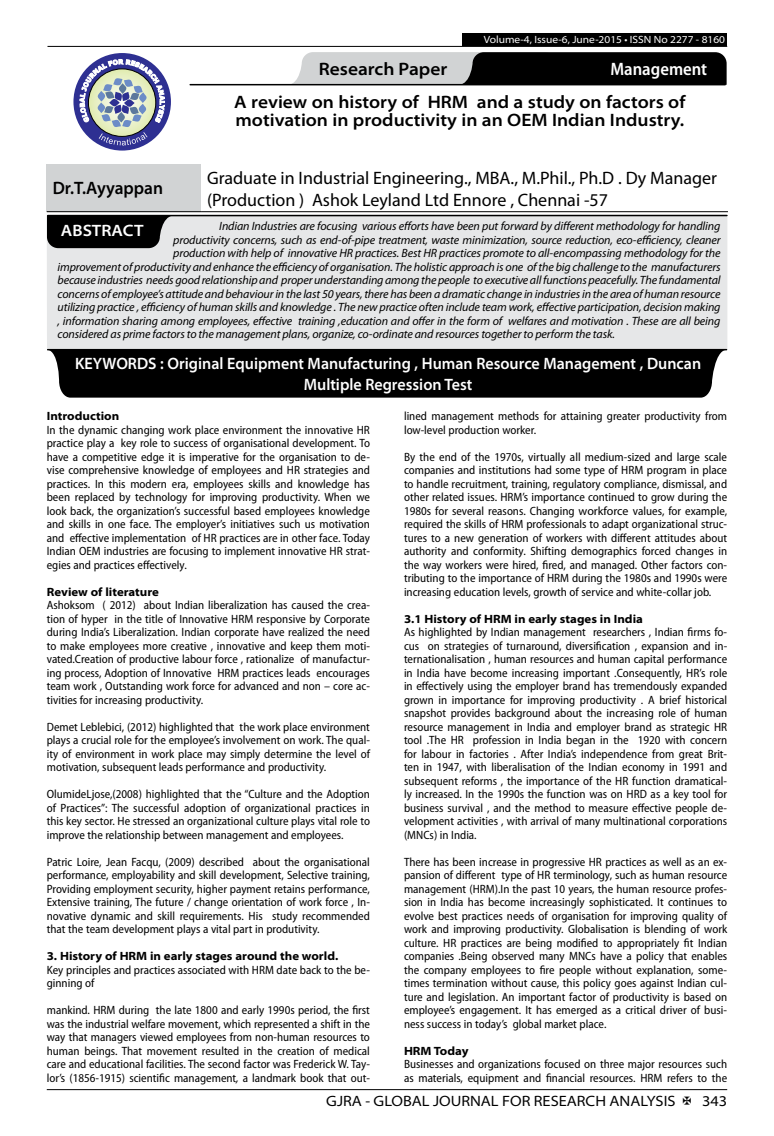
<style>
.page{position:relative;width:774px;height:1136px;background:#fff}
.page>*{position:absolute;margin:0;border:0;box-sizing:border-box;transform-origin:0 0}
.t1{font:18px/21.6px "Myriad Pro";color:#000}
.t2{font:600 semi-expanded 18px/18px "Myriad Pro";color:#000}
.t3{font:600 semi-expanded 18px "Myriad Pro";color:#000;scale:.9 1}
.t4{font:600 semi-condensed 18px "Myriad Pro";color:#fff}
.t5{font:600 semi-expanded 16.5px/21.5px "Myriad Pro";color:#fff;text-align:center;scale:.9 1}
.t6{font:600 semi-expanded 16.5px "Myriad Pro";color:#fff}
.t7{font:semi-expanded 15px "Myriad Pro";color:#000}
.t8{font:semi-condensed 12px/13.5px "Myriad Pro";color:#000;text-align:justify}
.t9{font:italic 12px "Myriad Pro";letter-spacing:-.01em;color:#000}
.t10{font:700 semi-expanded 12px "Myriad Pro";color:#000}
.t11{font:semi-expanded 10.5px "Myriad Pro";color:#fff}
.s1{font-style:italic;font-stretch:normal}
.s2{font-stretch:normal}
</style>
<div class="page">
<hr style="left:47px;top:1089px;width:680px;height:1px;background:#000">
<div style="left:462px;top:33px;width:265px;height:13px;background:#000"></div>
<hr style="left:47px;top:46px;width:680px;height:1px;background:#000">
<svg style="left:288px;top:52px;width:439px;height:33px;background:#5a5a5b"></svg>
<hr style="left:190px;top:84px;width:535px;height:1px;background:#000">
<div style="left:73px;top:53px;width:98px;height:97px;background:#2e3092;border-radius:50%"></div>
<svg style="left:80px;top:59px;width:85px;height:86px"></svg>
<div style="left:47px;top:164px;width:154px;height:48px;background:#d1d3d4"></div>
<hr style="left:47px;top:211px;width:154px;height:1px;background:#000">
<hr style="left:201px;top:211px;width:527px;height:1px;background:#000">
<div style="left:47px;top:215px;width:680px;height:134px;background:#e6e7e8"></div>
<hr style="left:48px;top:215px;width:679px;height:1px;background:#000">
<svg style="left:47px;top:215px;width:126px;height:33px;background:#161616"></svg>
<svg style="left:47px;top:349px;width:679px;height:48px;background:#191919"></svg>
<div style="left:70px;top:356px;width:636px;height:34px;background:#000"></div>
<p class="t11" style="left:484px;top:34px;width:243px">Volume-4, Issue-6, June-2015 • ISSN No 2277 - 8160</p>
<h1 class="t2" style="left:319px;top:60px;width:130px">Research Paper</h1>
<h1 class="t4" style="left:610px;top:59px;width:98px">Management</h1>
<h1 class="t2" style="left:234px;top:93px;width:453px">A review on history of HRM and a study on factors of motivation in productivity in an OEM Indian Industry.</h1>
<h1 class="t3" style="left:53px;top:177px;width:124px">Dr.T.Ayyappan</h1>
<h1 class="t1" style="left:207px;top:167px;width:511px">Graduate in Industrial Engineering., MBA., M.Phil., Ph.D . Dy Manager (Production ) Ashok Leyland Ltd Ennore , Chennai -57</h1>
<p class="t9" style="left:219px;top:220px;width:503px">Indian Industries are focusing various efforts have been put forward by different methodology for handling</p>
<p class="t9" style="left:173px;top:233px;width:549px">productivity concerns, such as end-of-pipe treatment, waste minimization, source reduction, eco-efficiency, cleaner</p>
<p class="t9" style="left:173px;top:247px;width:549px">production with help of innovative HR practices. Best HR practices promote to all-encompassing methodology for the</p>
<p class="t9" style="left:58px;top:260px;width:664px">improvement of productivity and enhance the efficiency of organisation. The holistic approach is one of the big challenge to the manufacturers</p>
<p class="t9" style="left:58px;top:274px;width:664px">because industries needs good relationship and proper understanding among the people to executive all functions peacefully. The fundamental</p>
<p class="t9" style="left:58px;top:287px;width:664px">concerns of employee’s attitude and behaviour in the last 50 years, there has been a dramatic change in industries in the area of human resource</p>
<p class="t9" style="left:58px;top:301px;width:664px">utilizing practice , efficiency of human skills and knowledge . The new practice often include team work, effective participation, decision making</p>
<p class="t9" style="left:58px;top:314px;width:664px">, information sharing among employees, effective training ,education and offer in the form of welfares and motivation . These are all being</p>
<p class="t9" style="left:58px;top:328px;width:559px">considered as prime factors to the management plans, organize, co-ordinate and resources together to perform the task.</p>
<h2 class="t6" style="left:61px;top:221px;width:84px">ABSTRACT</h2>
<h2 class="t5" style="left:75px;top:352px;width:697px">KEYWORDS : Original Equipment Manufacturing , Human Resource Management , Duncan<br>Multiple Regression Test</h2>
<p class="t10" style="left:47px;top:409px;width:74px">Introduction</p>
<p class="t8" style="left:47px;top:423px;width:325px">In the dynamic changing work place environment the innovative HR practice play a key role to success of organisational development. To have a competitive edge it is imperative for the organisation to de&shy;vise comprehensive knowledge of employees and HR strategies and practices. In this modern era, employees skills and knowledge has been replaced by technology for improving productivity. When we look back, the organization’s successful based employees knowledge and skills in one face. The employer’s initiatives such us motivation and effective implementation of HR practices are in other face. Today Indian OEM industries are focusing to implement innovative HR strat&shy;egies and practices effectively.</p>
<p class="t10" style="left:47px;top:584px;width:114px">Review of literature</p>
<p class="t8" style="left:47px;top:598px;width:325px">Ashoksom ( 2012) about Indian liberalization has caused the crea&shy;tion of hyper in the title of Innovative HRM responsive by Corporate during India’s Liberalization. Indian corporate have realized the need to make employees more creative , innovative and keep them moti&shy;vated.Creation of productive labour force , rationalize of manufactur&shy;ing process, Adoption of Innovative HRM practices leads encourages team work , Outstanding work force for advanced and non – core ac&shy;tivities for increasing productivity.</p>
<p class="t8" style="left:47px;top:720px;width:325px">Demet Leblebici, (2012) highlighted that the work place environment plays a crucial role for the employee’s involvement on work. The qual&shy;ity of environment in work place may simply determine the level of motivation, subsequent leads performance and productivity.</p>
<p class="t8" style="left:47px;top:787px;width:325px">OlumideLjose,(2008) highlighted that the “Culture and the Adoption of Practices”: The successful adoption of organizational practices in this key sector. He stressed an organizational culture plays vital role to improve the relationship between management and employees.</p>
<p class="t8" style="left:47px;top:855px;width:325px">Patric Loire, Jean Facqu, (2009) described about the organisational performance, employability and skill development, Selective training, Providing employment security, higher payment retains performance, Extensive training, The future / change orientation of work force , In&shy;novative dynamic and skill requirements. His study recommended that the team development plays a vital part in produtivity.</p>
<p class="t10" style="left:47px;top:949px;width:293px">3. History of HRM in early stages around the world.</p>
<p class="t8" style="left:47px;top:963px;width:325px">Key principles and practices associated with HRM date back to the be&shy;ginning of</p>
<p class="t8" style="left:47px;top:1003px;width:325px">mankind. HRM during the late 1800 and early 1990s period, the first was the industrial welfare movement, which represented a shift in the way that managers viewed employees from non-human resources to human beings. That movement resulted in the creation of medical care and educational facilities. The second factor was Frederick W. Tay&shy;lor’s (1856-1915) scientific management<span class="s1">,</span> a landmark book that out-</p>
<p class="t8" style="left:404px;top:409px;width:325px">lined management methods for attaining greater productivity from low-level production worker.</p>
<p class="t8" style="left:404px;top:450px;width:325px">By the end of the 1970s, virtually all medium-sized and large scale companies and institutions had some type of HRM program in place to handle recruitment, training, regulatory compliance, dismissal, and other related issues. HRM’s importance continued to grow during the 1980s for several reasons. Changing <span class="s2">workforce</span> values, for example, required the skills of HRM professionals to adapt organizational struc&shy;tures to a new generation of workers with different attitudes about authority and conformity. Shifting demographics forced changes in the way workers were hired, fired, and managed. Other factors con&shy;tributing to the importance of HRM during the 1980s and 1990s were increasing education levels, growth of service and white-collar job.</p>
<p class="t10" style="left:404px;top:611px;width:240px">3.1 History of HRM in early stages in India</p>
<p class="t8" style="left:404px;top:625px;width:325px">As highlighted by Indian management researchers , Indian firms fo&shy;cus on strategies of turnaround, diversification , expansion and in&shy;ternationalisation , human resources and human capital performance in India have become increasing important .Consequently, HR’s role in effectively using the employer brand has tremendously expanded grown in importance for improving productivity . A brief historical snapshot provides background about the increasing role of human resource management in India and employer brand as strategic HR tool .The HR profession in India began in the 1920 with concern for labour in factories . After India’s independence from great Brit&shy;ten in 1947, with liberalisation of the Indian economy in 1991 and subsequent reforms , the importance of the HR function dramatical&shy;ly increased. In the 1990s the function was on HRD as a key tool for business survival , and the method to measure effective people de&shy;velopment activities , with arrival of many multinational corporations (MNCs) in India.</p>
<p class="t8" style="left:404px;top:855px;width:325px">There has been increase in progressive HR practices as well as an ex&shy;pansion of different type of HR terminology, such as human resource management (HRM).In the past 10 years, the human resource profes&shy;sion in India has become increasingly sophisticated. It continues to evolve best practices needs of organisation for improving quality of work and improving productivity. Globalisation is blending of work culture. HR practices are being modified to appropriately fit Indian companies .Being observed many MNCs have a policy that enables the company employees to fire people without explanation, some&shy;times termination without cause, this policy goes against Indian cul&shy;ture and legislation. An important factor of productivity is based on employee’s engagement. It has emerged as a critical driver of busi&shy;ness success in today’s global market place.</p>
<p class="t10" style="left:404px;top:1043px;width:66px">HRM Today</p>
<p class="t8" style="left:404px;top:1057px;width:325px">Businesses and organizations focused on three major resources such as materials, equipment and financial resources. HRM refers to the</p>
<p class="t7" style="left:326px;top:1092px;width:351px">GJRA - GLOBAL JOURNAL FOR RESEARCH ANALYSIS</p>
<p class="t7" style="left:702px;top:1092px;width:27px">343</p>
</div>
